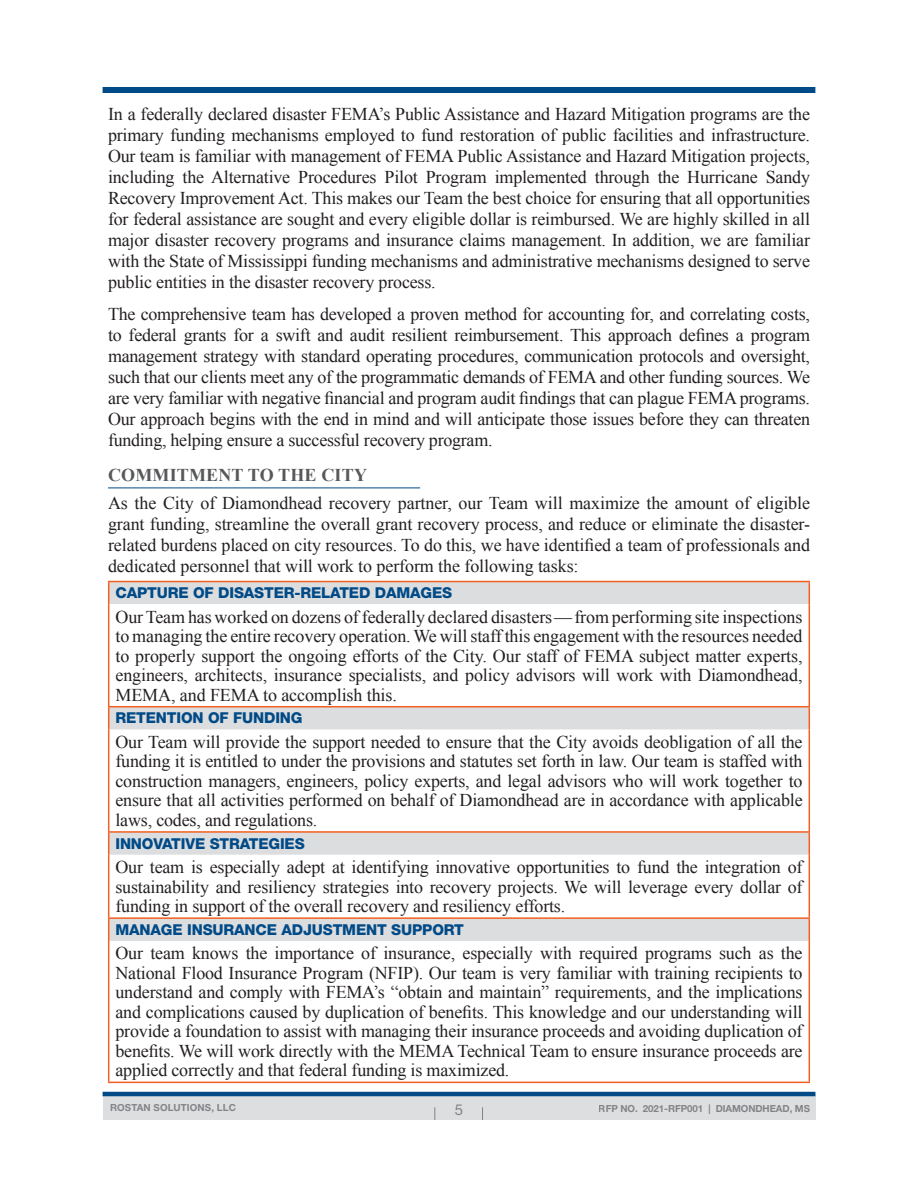
<style>
.page{position:relative;width:918px;height:1188px;background:#fff}
.page>*{position:absolute;margin:0;border:0;box-sizing:border-box;transform-origin:0 0}
.body_copy_just_no_hy{font:18px/21px "Times New Roman";letter-spacing:-.01em;color:#231f20;text-align:justify}
.table_text{font:18px/19.5px "Times New Roman";letter-spacing:-.01em;color:#231f20;text-align:justify}
.subsection_1{font:700 18px "Times New Roman";letter-spacing:.01em;color:#57585a}
.table_text-2{font:800 15px "Helvetica Neue LT Std";letter-spacing:-.01em;color:#004a87}
.t1{font:15px "Helvetica Neue LT Std";color:#6c6d70}
.t2{font:700 9.75px "Helvetica Neue LT Std";letter-spacing:-.01em;color:#6c6d70}
.t3{font:700 9.75px "Helvetica Neue LT Std";letter-spacing:.01em;color:#6c6d70}
</style>
<div class="page">
<div style="left:103px;top:87px;width:712px;height:6px;background:#004a87"></div>
<div style="left:103px;top:1094px;width:712px;height:26px;background:#dddee0"></div>
<hr style="left:103px;top:1092px;width:712px;height:4px;background:#004a87">
<svg style="left:434px;top:1107px;width:1px;height:13px"></svg>
<svg style="left:482px;top:1107px;width:1px;height:13px"></svg>
<hr style="left:108px;top:488px;width:312px;height:1px;background:#004a87">
<div style="left:109px;top:582px;width:700px;height:22px;background:#dcdddf"></div>
<svg style="left:109px;top:707px;width:700px;height:234px"></svg>
<svg style="left:108px;top:582px;width:1px;height:22px"></svg>
<svg style="left:809px;top:582px;width:1px;height:22px"></svg>
<hr style="left:108px;top:604px;width:1px;height:102px;background:#f26021">
<hr style="left:809px;top:604px;width:1px;height:102px;background:#f26021">
<hr style="left:108px;top:729px;width:1px;height:102px;background:#f26021">
<hr style="left:809px;top:729px;width:1px;height:102px;background:#f26021">
<hr style="left:108px;top:855px;width:1px;height:62px;background:#f26021">
<hr style="left:809px;top:855px;width:1px;height:62px;background:#f26021">
<hr style="left:108px;top:941px;width:1px;height:141px;background:#f26021">
<hr style="left:809px;top:941px;width:1px;height:141px;background:#f26021">
<hr style="left:108px;top:581px;width:702px;height:1px;background:#f26021">
<svg style="left:108px;top:707px;width:1px;height:22px"></svg>
<hr style="left:108px;top:706px;width:702px;height:1px;background:#f26021">
<svg style="left:809px;top:707px;width:1px;height:22px"></svg>
<svg style="left:108px;top:833px;width:1px;height:22px"></svg>
<hr style="left:108px;top:831px;width:702px;height:2px;background:#f26021">
<svg style="left:809px;top:833px;width:1px;height:22px"></svg>
<svg style="left:108px;top:919px;width:1px;height:22px"></svg>
<hr style="left:108px;top:917px;width:702px;height:2px;background:#f26021">
<svg style="left:809px;top:919px;width:1px;height:22px"></svg>
<hr style="left:108px;top:1082px;width:702px;height:1px;background:#f26021">
<p class="body_copy_just_no_hy" style="left:108px;top:104px;width:704px">In a federally declared disaster FEMA’s Public Assistance and Hazard Mitigation programs are the primary funding mechanisms employed to fund restoration of public facilities and infrastructure.<br>Our team is familiar with management of FEMA Public Assistance and Hazard Mitigation projects, including the Alternative Procedures Pilot Program implemented through the Hurricane Sandy Recovery Improvement Act. This makes our Team the best choice for ensuring that all opportunities for federal assistance are sought and every eligible dollar is reimbursed. We are highly skilled in all major disaster recovery programs and insurance claims management. In addition, we are familiar with the State of Mississippi funding mechanisms and administrative mechanisms designed to serve public entities in the disaster recovery process.</p>
<p class="body_copy_just_no_hy" style="left:108px;top:303px;width:704px">The comprehensive team has developed a proven method for accounting for, and correlating costs, to federal grants for a swift and audit resilient reimbursement. This approach defines a program management strategy with standard operating procedures, communication protocols and oversight, such that our clients meet any of the programmatic demands of FEMA and other funding sources. We are very familiar with negative financial and program audit findings that can plague FEMA programs.<br>Our approach begins with the end in mind and will anticipate those issues before they can threaten funding, helping ensure a successful recovery program.</p>
<p class="subsection_1" style="left:108px;top:462px;width:260px">COMMITMENT TO THE CITY</p>
<p class="body_copy_just_no_hy" style="left:108px;top:492px;width:704px">As the City of Diamondhead recovery partner, our Team will maximize the amount of eligible grant funding, streamline the overall grant recovery process, and reduce or eliminate the disaster&shy;related burdens placed on city resources. To do this, we have identified a team of professionals and dedicated personnel that will work to perform the following tasks:</p>
<p class="table_text-2" style="left:115px;top:584px;width:338px">CAPTURE OF DISASTER-RELATED DAMAGES</p>
<p class="table_text" style="left:115px;top:607px;width:689px">Our Team has worked on dozens of federally declared disasters—from performing site inspections to managing the entire recovery operation. We will staff this engagement with the resources needed to properly support the ongoing efforts of the City. Our staff of FEMA subject matter experts, engineers, architects, insurance specialists, and policy advisors will work with Diamondhead, MEMA, and FEMA to accomplish this.</p>
<p class="table_text-2" style="left:115px;top:709px;width:189px">RETENTION OF FUNDING</p>
<p class="table_text" style="left:115px;top:732px;width:689px">Our Team will provide the support needed to ensure that the City avoids deobligation of all the funding it is entitled to under the provisions and statutes set forth in law. Our team is staffed with construction managers, engineers, policy experts, and legal advisors who will work together to ensure that all activities performed on behalf of Diamondhead are in accordance with applicable laws, codes, and regulations.</p>
<p class="table_text-2" style="left:115px;top:834px;width:191px">INNOVATIVE STRATEGIES</p>
<p class="table_text" style="left:115px;top:857px;width:689px">Our team is especially adept at identifying innovative opportunities to fund the integration of sustainability and resiliency strategies into recovery projects. We will leverage every dollar of funding in support of the overall recovery and resiliency efforts.</p>
<p class="table_text-2" style="left:115px;top:921px;width:350px">MANAGE INSURANCE ADJUSTMENT SUPPORT</p>
<p class="table_text" style="left:115px;top:943px;width:689px">Our team knows the importance of insurance, especially with required programs such as the National Flood Insurance Program (NFIP). Our team is very familiar with training recipients to understand and comply with FEMA’s “obtain and maintain” requirements, and the implications and complications caused by duplication of benefits. This knowledge and our understanding will provide a foundation to assist with managing their insurance proceeds and avoiding duplication of benefits. We will work directly with the MEMA Technical Team to ensure insurance proceeds are applied correctly and that federal funding is maximized.</p>
<p class="t3" style="left:110px;top:1102px;width:127px">ROSTAN SOLUTIONS, LLC</p>
<p class="t1" style="left:455px;top:1101px;width:10px">5</p>
<p class="t2" style="left:599px;top:1102px;width:213px">RFP NO. 2021-RFP001 | DIAMONDHEAD, MS</p>
</div>
